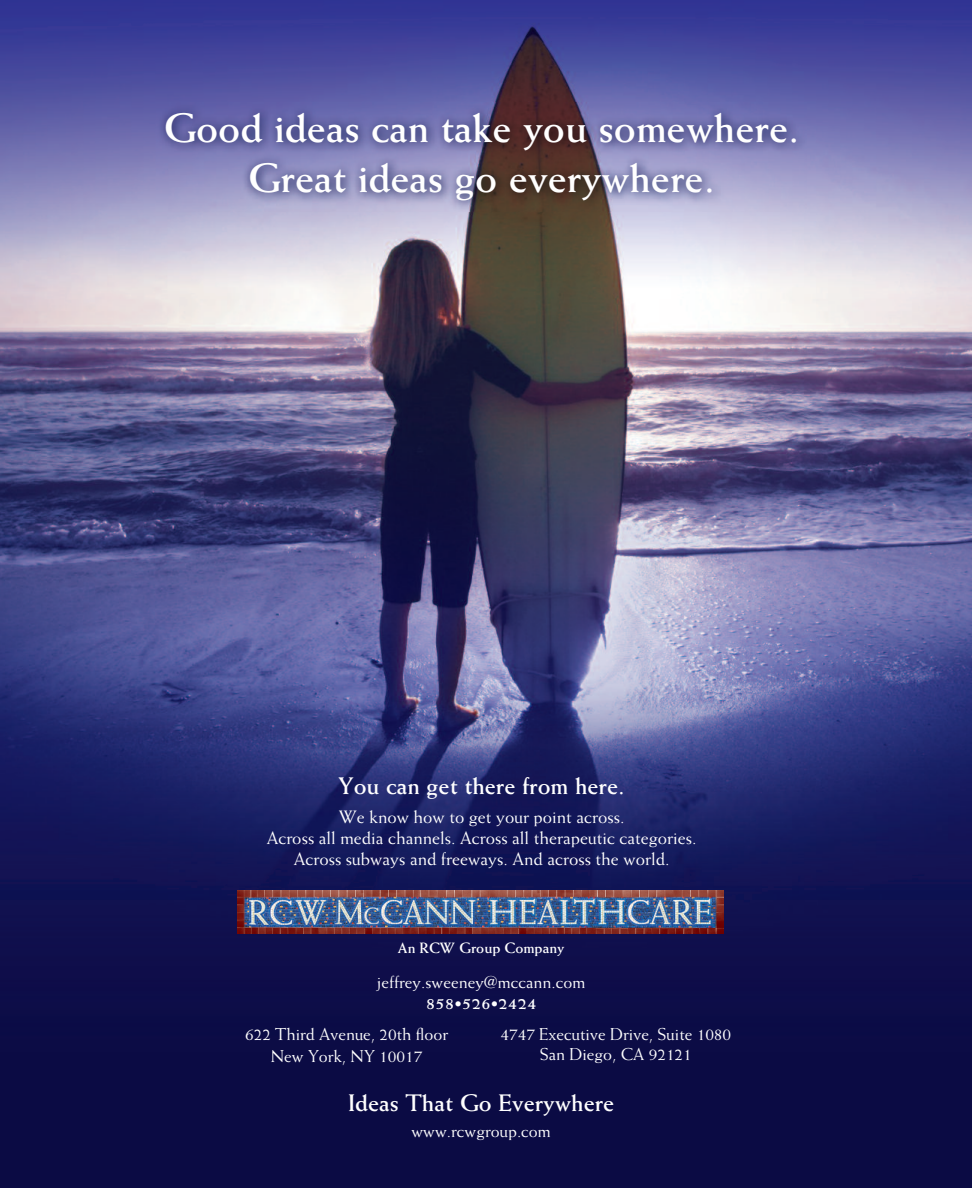
<style>
.page{position:relative;width:972px;height:1188px;background:#fff}
.page>*{position:absolute;margin:0;border:0;box-sizing:border-box;transform-origin:0 0}
.t1{font:700 41.25px/49.8px "Weiss";color:#fff;text-align:center}
.t2{font:700 24px "Weiss";color:#fff}
.t3{font:18px/21px "Weiss";color:#fff;text-align:center}
.t4{font:17.25px/21.1px "Weiss";color:#fff;text-align:center}
.t5{font:700 15px "Weiss";color:#fff}
.s1{font-weight:700}
.s2{font-weight:700;font-size:15px}
</style>
<div class="page">
<img style="left:0;top:0;width:972px;height:1188px">
<img style="left:156px;top:103px;width:651px;height:108px">
<img style="left:238px;top:891px;width:486px;height:43px">
<svg style="left:0;top:0;width:1px;height:617px"></svg>
<h1 class="t1" style="left:163px;top:107px;width:638px">Good ideas can take you somewhere.<br>Great ideas go everywhere.</h1>
<h2 class="t2" style="left:339px;top:777px;width:288px">You can get there from here.</h2>
<p class="t3" style="left:267px;top:807px;width:432px">We know how to get your point across.<br>Across all media channels. Across all therapeutic categories.<br>Across subways and freeways. And across the world.</p>
<p class="t5" style="left:398px;top:943px;width:168px">An RCW Group Company</p>
<p class="t4" style="left:377px;top:972px;width:210px">jeffrey.sweeney@mccann.com<br><span class="s1">858</span><span class="s2">•</span><span class="s1">526</span><span class="s2">•</span><span class="s1">2424</span></p>
<p class="t4" style="left:501px;top:1026px;width:232px;line-height:19.5px">4747 Executive Drive, Suite 1080<br>San Diego, CA 92121</p>
<p class="t4" style="left:245px;top:1025px;width:204px">622 Third Avenue, 20th floor<br>New York, NY 10017</p>
<h2 class="t2" style="left:348px;top:1095px;width:268px">Ideas That Go Everywhere</h2>
<p class="t4" style="left:411px;top:1122px;width:141px">www.rcwgroup.com</p>
</div>
